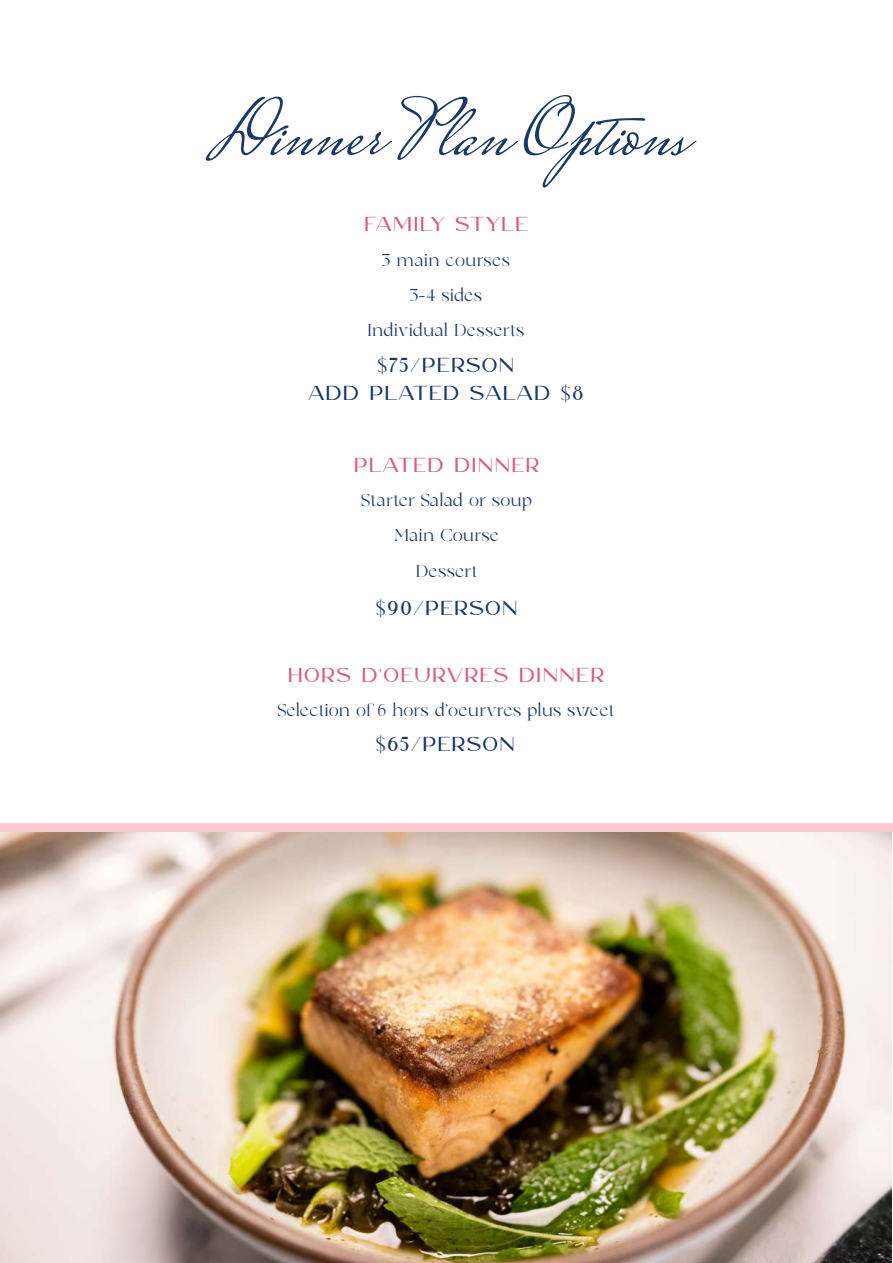
<style>
.page{position:relative;width:893px;height:1263px;background:#fff}
.page>*{position:absolute;margin:0;border:0;box-sizing:border-box;transform-origin:0 0}
.t1{font:79.05px "Mrs Saint Delafield";color:#1a3866}
.t2{font:20.25px/27.8px "Caligna DEMO Regular";letter-spacing:.1em;color:#1a3866;text-align:center}
.t3{font:20.25px "Caligna DEMO Regular";letter-spacing:.1em;color:#d85d85}
.t4{font:18.3px/35.2px "Zephyr";letter-spacing:.05em;color:#1a3866;text-align:center}
.s1{font-family:"Zephyr"}
</style>
<div class="page">
<img style="left:0;top:831px;width:891px;height:432px">
<div style="left:0;top:823px;width:893px;height:8px;background:#facccd"></div>
<h1 class="t1" style="left:206px;top:81px;width:482px">Dinner Plan Options</h1>
<p class="t3" style="left:364px;top:213px;width:165px">FAMILY STYLE</p>
<p class="t4" style="left:368px;top:244px;width:158px">3 main courses<br>3-4 sides<br>Individual Desserts</p>
<p class="t2" style="left:309px;top:351px;width:276px"><span class="s1">$</span>75/PERSON<br>ADD PLATED SALAD <span class="s1">$</span>8</p>
<p class="t3" style="left:354px;top:454px;width:186px">PLATED DINNER</p>
<p class="t4" style="left:361px;top:484px;width:172px">Starter Salad or soup<br>Main Course<br>Dessert</p>
<p class="t2" style="left:376px;top:594px;width:143px"><span class="s1">$</span>90/PERSON</p>
<p class="t3" style="left:288px;top:663px;width:317px">HORS D<span class="s1">’</span>OEURVRES DINNER</p>
<p class="t4" style="left:278px;top:694px;width:338px">Selection of 6 hors d’oeurvres plus sweet</p>
<p class="t2" style="left:376px;top:731px;width:140px"><span class="s1">$</span>65/PERSON</p>
</div>
